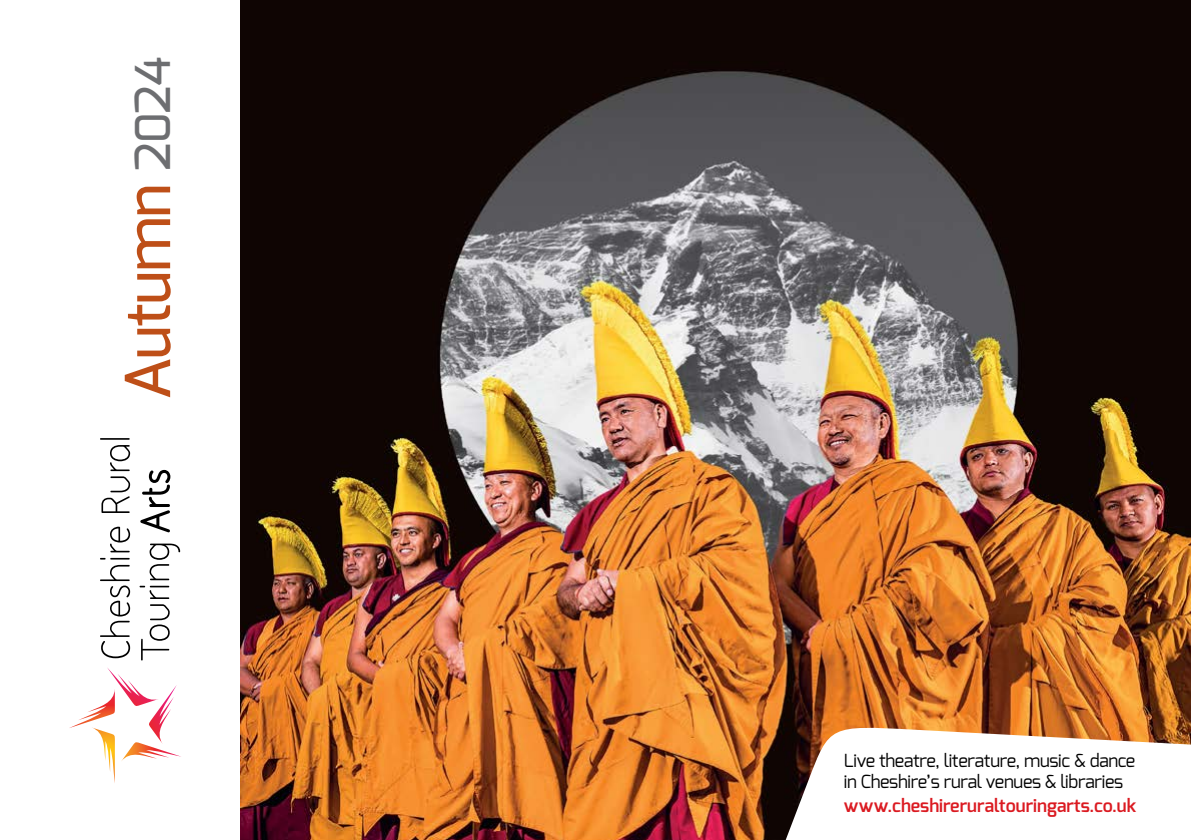
<style>
.page{position:relative;width:1191px;height:840px;background:#fff}
.page>*{position:absolute;margin:0;border:0;box-sizing:border-box;transform-origin:0 0}
.t1{font:500 62px "Exo";letter-spacing:-.02em;color:#be4f18}
.t2{font:18px/21.6px "Exo";letter-spacing:-.02em;color:#000}
.t3{font:600 18px "Exo";color:#db1a21}
.s1{font-size:48px;color:#6d6e71}
</style>
<div class="page">
<img style="left:240px;top:0;width:951px;height:839px">
<svg style="left:768px;top:724px;width:423px;height:115px"></svg>
<svg style="left:69px;top:667px;width:112px;height:116px"></svg>
<svg style="left:100px;top:526px;width:30px;height:132px"></svg>
<svg style="left:101px;top:445px;width:29px;height:67px"></svg>
<hr style="left:100px;top:438px;width:30px;height:1px;background:#000">
<svg style="left:141px;top:604px;width:29px;height:56px"></svg>
<svg style="left:140px;top:543px;width:40px;height:55px"></svg>
<svg style="left:140px;top:469px;width:30px;height:63px"></svg>
<h1 class="t1" style="left:108px;top:399px;width:344px;rotate:-90deg">Autumn <span class="s1">2024</span></h1>
<p class="t2" style="left:844px;top:748px;width:293px">Live theatre, literature, music &amp; dance in Cheshire’s rural venues &amp; libraries</p>
<p class="t3" style="left:844px;top:793px;width:294px">www.cheshireruraltouringarts.co.uk</p>
</div>
